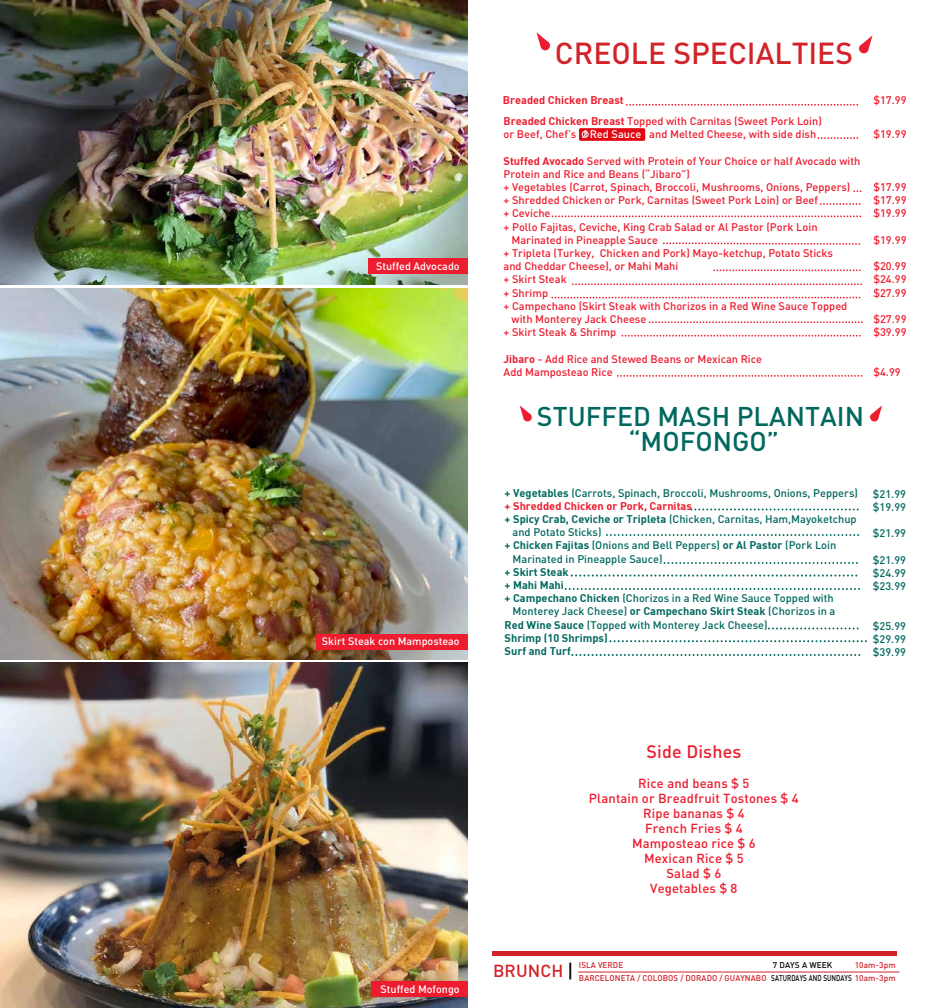
<style>
.page{position:relative;width:936px;height:1008px;background:#fff}
.page>*{position:absolute;margin:0;border:0;box-sizing:border-box;transform-origin:0 0}
.t1{font:500 30px "DINOT";color:#d2232a}
.t2{font:500 26.8px/25px "DINOT";color:#00685e;text-align:center}
.t3{font:500 17.8px "DINOT";letter-spacing:.01em;color:#ed1c2e}
.t4{font:500 17.3px "DINOT";letter-spacing:.01em;color:#d2232a}
.t5{font:500 13px/15px "DINOT";letter-spacing:.01em;color:#ed1c2e;text-align:center}
.t6{font:500 11px/13.2px "DINOT";color:#ed1c2e}
.t7{font:500 11px/13.2px "DINOT";color:#00685e;text-align:justify}
.t8{font:11px "DIN Bold";color:#ed1c2e}
.t9{font:11px/13.2px "DIN Bold";color:#00685e}
.t10{font:500 10.8px "DINOT";color:#fff}
.t11{font:500 8.4px/12.9px "DINOT";letter-spacing:.01em;color:#d2232a;text-align:right}
.t12{font:500 8.4px "DINOT";letter-spacing:.01em;color:#000}
.t13{font:500 8.4px "DINOT";letter-spacing:.01em;color:#d2232a;scale:.96 1}
.s1{font-family:"DIN Bold";font-weight:400}
.s2{color:#fff}
.s3{color:#000}
.s4{font-size:19.5px;color:#000}
</style>
<div class="page">
<div style="left:579px;top:128px;width:66px;height:13px;background:#e30613;border-radius:2px"></div>
<svg style="left:582px;top:130px;width:6px;height:8px"></svg>
<svg style="left:818px;top:137px;width:41px;height:2px"></svg>
<svg style="left:627px;top:104px;width:232px;height:2px"></svg>
<svg style="left:821px;top:203px;width:40px;height:2px"></svg>
<svg style="left:553px;top:215px;width:309px;height:2px"></svg>
<svg style="left:854px;top:190px;width:8px;height:2px"></svg>
<svg style="left:663px;top:242px;width:198px;height:3px"></svg>
<svg style="left:650px;top:321px;width:212px;height:2px"></svg>
<svg style="left:573px;top:283px;width:289px;height:2px"></svg>
<svg style="left:552px;top:297px;width:309px;height:2px"></svg>
<svg style="left:714px;top:269px;width:147px;height:2px"></svg>
<svg style="left:622px;top:335px;width:239px;height:2px"></svg>
<svg style="left:618px;top:375px;width:245px;height:2px"></svg>
<svg style="left:691px;top:508px;width:168px;height:2px"></svg>
<svg style="left:607px;top:534px;width:252px;height:2px"></svg>
<svg style="left:665px;top:562px;width:193px;height:2px"></svg>
<svg style="left:572px;top:575px;width:286px;height:2px"></svg>
<svg style="left:566px;top:588px;width:294px;height:2px"></svg>
<svg style="left:769px;top:627px;width:90px;height:3px"></svg>
<svg style="left:610px;top:640px;width:257px;height:2px"></svg>
<svg style="left:572px;top:654px;width:288px;height:2px"></svg>
<svg style="left:859px;top:35px;width:14px;height:18px"></svg>
<svg style="left:537px;top:32px;width:13px;height:18px"></svg>
<svg style="left:870px;top:405px;width:12px;height:16px"></svg>
<svg style="left:520px;top:405px;width:12px;height:16px"></svg>
<hr style="left:470px;top:0;width:466px;height:1px;background:#ed1c2e">
<div style="left:493px;top:951px;width:404px;height:5px;background:#d2232a"></div>
<hr style="left:578px;top:972px;width:321px;height:1px;background:#d2232a">
<img style="left:0;top:662px;width:468px;height:346px">
<img style="left:0;top:288px;width:468px;height:372px">
<img style="left:0;top:0;width:468px;height:285px">
<div style="left:368px;top:258px;width:100px;height:16px;background:#ed1c2e"></div>
<div style="left:316px;top:634px;width:152px;height:16px;background:#ed1c2e"></div>
<div style="left:371px;top:982px;width:97px;height:15px;background:#ed1c2e"></div>
<p class="t10" style="left:376px;top:261px;width:85px">Stuffed Advocado</p>
<p class="t10" style="left:322px;top:636px;width:139px">Skirt Steak con Mamposteao</p>
<p class="t10" style="left:381px;top:984px;width:81px">Stuffed Mofongo</p>
<h1 class="t1" style="left:555px;top:40px;width:300px">CREOLE SPECIALTIES</h1>
<p class="t8" style="left:503px;top:95px;width:123px">Breaded Chicken Breast</p>
<p class="t6" style="left:873px;top:94px;width:35px">$17.99</p>
<p class="t6" style="left:504px;top:115px;width:320px"><span class="s1">Breaded Chicken Breast</span> Topped with Carnitas (Sweet Pork Loin) or Beef, Chef’s <span class="s2">Red Sauce</span> and Melted Cheese, with side dish</p>
<p class="t6" style="left:504px;top:155px;width:358px"><span class="s1">Stuffed Avocado</span> Served with Protein of Your Choice or half Avocado with</p>
<p class="t6" style="left:504px;top:168px;width:188px">Protein and Rice and Beans (“Jibaro”)</p>
<p class="t6" style="left:504px;top:181px;width:348px">+ Vegetables (Carrot, Spinach, Broccoli, Mushrooms, Onions, Peppers)</p>
<p class="t6" style="left:504px;top:194px;width:316px">+ Shredded Chicken or Pork, Carnitas (Sweet Pork Loin) or Beef</p>
<p class="t6" style="left:504px;top:208px;width:48px">+ Ceviche</p>
<p class="t6" style="left:504px;top:221px;width:316px">+ Pollo Fajitas, Ceviche, King Crab Salad or Al Pastor (Pork Loin</p>
<p class="t6" style="left:512px;top:234px;width:148px">Marinated in Pineapple Sauce</p>
<p class="t6" style="left:504px;top:247px;width:331px">+ Tripleta (Turkey, Chicken and Pork) Mayo-ketchup, Potato Sticks</p>
<p class="t6" style="left:504px;top:260px;width:176px">and Cheddar Cheese), or Mahi Mahi</p>
<p class="t6" style="left:504px;top:274px;width:65px">+ Skirt Steak</p>
<p class="t6" style="left:504px;top:287px;width:46px">+ Shrimp</p>
<p class="t6" style="left:504px;top:300px;width:345px">+ Campechano (Skirt Steak with Chorizos in a Red Wine Sauce Topped</p>
<p class="t6" style="left:512px;top:313px;width:136px">with Monterey Jack Cheese</p>
<p class="t6" style="left:504px;top:326px;width:114px">+ Skirt Steak &amp; Shrimp</p>
<p class="t6" style="left:504px;top:353px;width:260px"><span class="s1">Jibaro</span> - Add Rice and Stewed Beans or Mexican Rice<br>Add Mamposteao Rice</p>
<h2 class="t2" style="left:537px;top:406px;width:329px">STUFFED MASH PLANTAIN “MOFONGO”</h2>
<p class="t6" style="left:873px;top:128px;width:35px">$19.99</p>
<p class="t6" style="left:873px;top:181px;width:35px;text-align:justify">$17.99 $17.99 $19.99</p>
<p class="t6" style="left:873px;top:234px;width:35px">$19.99</p>
<p class="t6" style="left:873px;top:260px;width:35px;text-align:justify">$20.99 $24.99 $27.99</p>
<p class="t6" style="left:873px;top:313px;width:35px">$27.99 $39.99</p>
<p class="t6" style="left:873px;top:366px;width:29px">$4.99</p>
<p class="t7" style="left:505px;top:487px;width:355px"><span class="s1">+ Vegetables</span> (Carrots, Spinach, Broccoli, Mushrooms, Onions, Peppers)</p>
<p class="t8" style="left:505px;top:501px;width:189px">+ Shredded Chicken or Pork, Carnitas</p>
<p class="t7" style="left:505px;top:513px;width:354px"><span class="s1">+ Spicy Crab, Ceviche or Tripleta</span> (Chicken, Carnitas, Ham,Mayoketchup</p>
<p class="t7" style="left:513px;top:526px;width:91px">and Potato Sticks)</p>
<p class="t7" style="left:505px;top:539px;width:333px"><span class="s1">+ Chicken Fajitas</span> (Onions and Bell Peppers) <span class="s1">or Al Pastor</span> (Pork Loin</p>
<p class="t7" style="left:513px;top:553px;width:152px">Marinated in Pineapple Sauce)</p>
<p class="t9" style="left:505px;top:566px;width:66px">+ Skirt Steak + Mahi Mahi</p>
<p class="t7" style="left:505px;top:592px;width:331px"><span class="s1">+ Campechano Chicken</span> (Chorizos in a Red Wine Sauce Topped with</p>
<p class="t7" style="left:513px;top:605px;width:324px">Monterey Jack Cheese) <span class="s1">or Campechano Skirt Steak</span> (Chorizos in a</p>
<p class="t7" style="left:505px;top:619px;width:264px"><span class="s1">Red Wine Sauce</span> (Topped with Monterey Jack Cheese)</p>
<p class="t9" style="left:505px;top:632px;width:105px">Shrimp (10 Shrimps)<br>Surf and Turf</p>
<p class="t7" style="left:873px;top:488px;width:35px">$21.99 $19.99</p>
<p class="t7" style="left:873px;top:527px;width:35px">$21.99</p>
<p class="t7" style="left:873px;top:554px;width:35px">$21.99 $24.99 $23.99</p>
<p class="t7" style="left:873px;top:620px;width:35px">$25.99 $29.99 $39.99</p>
<h3 class="t3" style="left:646px;top:744px;width:96px">Side Dishes</h3>
<p class="t5" style="left:589px;top:777px;width:211px">Rice and beans $ 5<br>Plantain or Breadfruit Tostones $ 4<br>Ripe bananas $ 4<br>French Fries $ 4<br>Mamposteao rice $ 6<br>Mexican Rice $ 5<br>Salad $ 6<br>Vegetables $ 8</p>
<p class="t11" style="left:579px;top:959px;width:318px">10am-3pm<br>BARCELONETA / COLOBOS / DORADO / GUAYNABO <span class="s3">SATURDAYS AND SUNDAYS</span> 10am-3pm</p>
<h3 class="t4" style="left:493px;top:963px;width:82px">BRUNCH <span class="s4">|</span></h3>
<p class="t13" style="left:579px;top:961px;width:48px">ISLA VERDE</p>
<p class="t12" style="left:773px;top:961px;width:61px">7 DAYS A WEEK</p>
</div>
